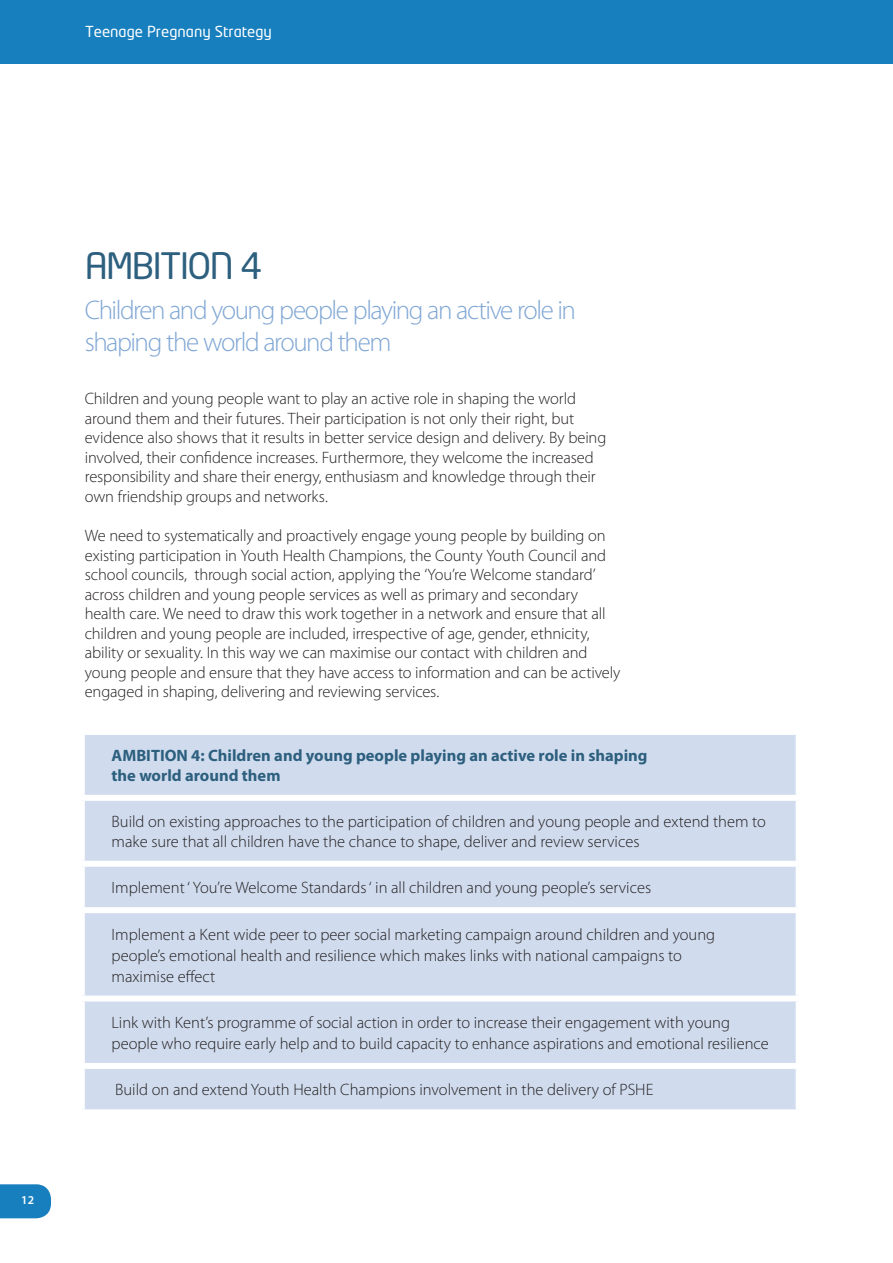
<style>
.page{position:relative;width:893px;height:1263px;background:#fff}
.page>*{position:absolute;margin:0;border:0;box-sizing:border-box;transform-origin:0 0}
.t1{font:36px "Neo Tech";letter-spacing:-.05em;color:#2d5f7e}
.t2{font:300 27px "Myriad Pro";letter-spacing:-.055em;color:#7fa6d4}
.BODYTEXT{font:300 16.5px/19.5px "Myriad Pro";letter-spacing:-.005em;color:#231f20}
.BODYTEXT-2{font:700 16.5px/19.5px "Myriad Pro";color:#2d5f7e}
.t3{font:15px "Neo Tech";color:#fff}
.t4{font:600 12px "Myriad Pro";color:#fff}
</style>
<div class="page">
<div style="left:0;top:0;width:893px;height:64px;background:#177fbe"></div>
<svg style="left:0;top:1184px;width:51px;height:34px;background:#2486c1"></svg>
<div style="left:85px;top:735px;width:711px;height:374px;background:#d0dcee"></div>
<div style="left:79px;top:795px;width:723px;height:6px;background:#fff"></div>
<div style="left:79px;top:861px;width:723px;height:6px;background:#fff"></div>
<div style="left:79px;top:907px;width:723px;height:6px;background:#fff"></div>
<div style="left:79px;top:995px;width:723px;height:6px;background:#fff"></div>
<div style="left:79px;top:1063px;width:723px;height:6px;background:#fff"></div>
<p class="t3" style="left:85px;top:24px;width:188px">Teenage Pregnany Strategy</p>
<p class="t4" style="left:21px;top:1192px;width:14px">12</p>
<p class="t1" style="left:85px;top:248px;width:179px">AMBITION 4</p>
<p class="t2" style="left:85px;top:294px;width:493px">Children and young people playing an active role in</p>
<p class="t2" style="left:85px;top:326px;width:308px">shaping the world around them</p>
<p class="BODYTEXT" style="left:85px;top:389px;width:523px">Children and young people want to play an active role in shaping the world around them and their futures. Their participation is not only their right, but evidence also shows that it results in better service design and delivery. By being involved, their confidence increases. Furthermore, they welcome the increased responsibility and share their energy, enthusiasm and knowledge through their own friendship groups and networks.</p>
<p class="BODYTEXT" style="left:85px;top:526px;width:537px">We need to systematically and proactively engage young people by building on existing participation in Youth Health Champions, the County Youth Council and school councils, through social action, applying the ‘You’re Welcome standard’ across children and young people services as well as primary and secondary health care. We need to draw this work together in a network and ensure that all children and young people are included, irrespective of age, gender, ethnicity, ability or sexuality. In this way we can maximise our contact with children and young people and ensure that they have access to information and can be actively engaged in shaping, delivering and reviewing services.</p>
<p class="BODYTEXT-2" style="left:112px;top:745px;width:538px">AMBITION 4: Children and young people playing an active role in shaping the world around them</p>
<p class="BODYTEXT" style="left:112px;top:812px;width:656px">Build on existing approaches to the participation of children and young people and extend them to make sure that all children have the chance to shape, deliver and review services</p>
<p class="BODYTEXT" style="left:112px;top:878px;width:541px">Implement ‘ You’re Welcome Standards ‘ in all children and young people’s services</p>
<p class="BODYTEXT" style="left:112px;top:923px;width:605px;line-height:21px">Implement a Kent wide peer to peer social marketing campaign around children and young people’s emotional health and resilience which makes links with national campaigns to maximise effect</p>
<p class="BODYTEXT" style="left:112px;top:1012px;width:659px;line-height:21px">Link with Kent’s programme of social action in order to increase their engagement with young people who require early help and to build capacity to enhance aspirations and emotional resilience</p>
<p class="BODYTEXT" style="left:115px;top:1080px;width:540px">Build on and extend Youth Health Champions involvement in the delivery of PSHE</p>
</div>
